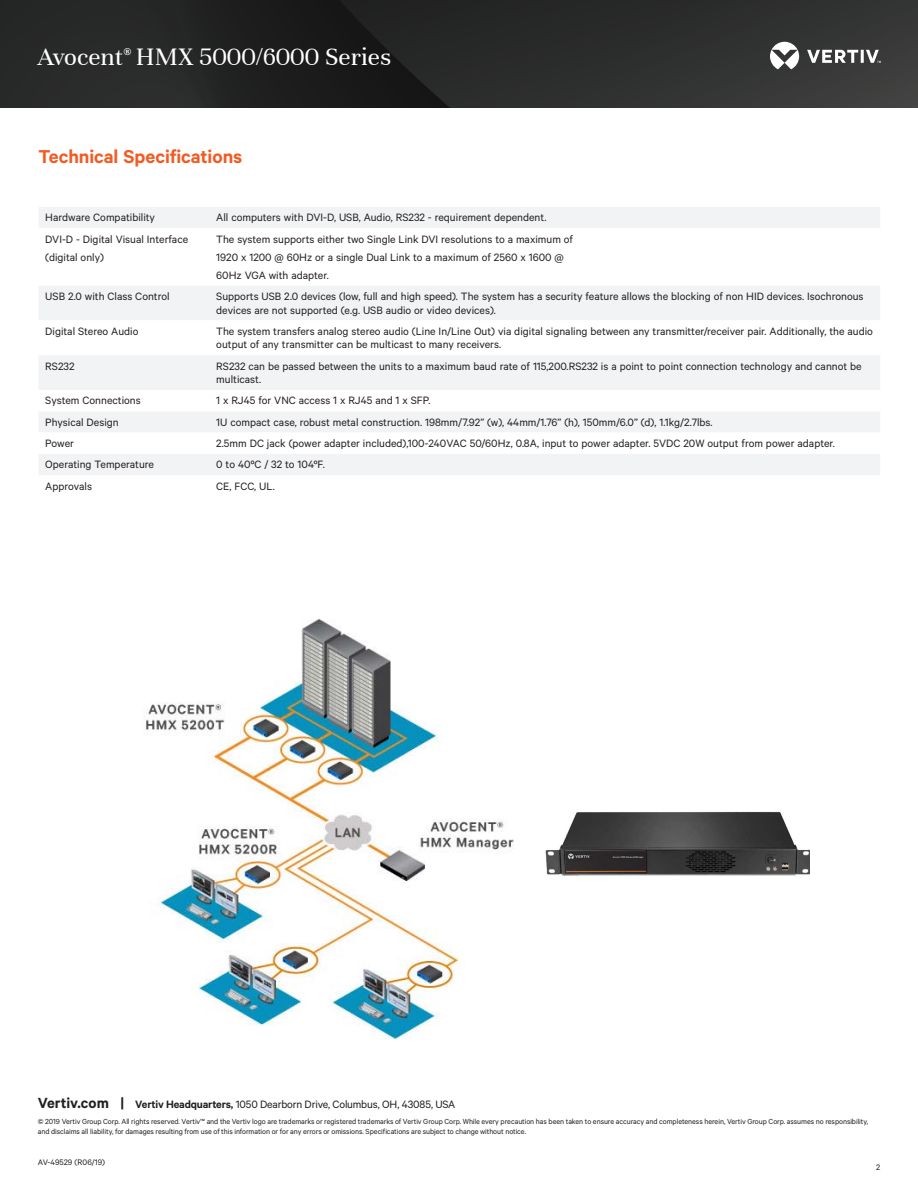
<style>
.page{position:relative;width:918px;height:1188px;background:#fff}
.page>*{position:absolute;margin:0;border:0;box-sizing:border-box;transform-origin:0 0}
.t1{font:27px "Unna";color:#fff}
.t2{font:600 21px "Calibre";color:#f15b24}
.t3{font:12px/18px "Calibre";color:#231f20}
.t4{font:9px "Calibre";color:#231f20}
.t5{font:8.25px/9.8px "Calibre";letter-spacing:-.01em;color:#231f20}
.s1{font-weight:600;font-size:16.5px}
.s2{font-weight:600}
</style>
<div class="page">
<img style="left:0;top:0;width:918px;height:108px">
<svg style="left:770px;top:42px;width:111px;height:27px"></svg>
<div style="left:39px;top:207px;width:841px;height:183px;background:#f2f3f4"></div>
<svg style="left:39px;top:228px;width:841px;height:127px"></svg>
<svg style="left:39px;top:412px;width:841px;height:63px;fill:#f2f3f4"></svg>
<img style="left:146px;top:619px;width:368px;height:421px">
<img style="left:545px;top:811px;width:264px;height:65px">
<h1 class="t1" style="left:38px;top:42px;width:355px">Avocent<sup>®</sup> HMX 5000/6000 Series</h1>
<h2 class="t2" style="left:39px;top:144px;width:205px">Technical Specifications</h2>
<p class="t3" style="left:45px;top:208px;width:111px">Hardware Compatibility</p>
<p class="t3" style="left:216px;top:208px;width:332px">All computers with DVI-D, USB, Audio, RS232 - requirement dependent.</p>
<p class="t3" style="left:45px;top:230px;width:144px">DVI-D - Digital Visual Interface (digital only)</p>
<p class="t3" style="left:216px;top:230px;width:358px">The system supports either two Single Link DVI resolutions to a maximum of<br>1920 x 1200 @ 60Hz or a single Dual Link to a maximum of 2560 x 1600 @<br>60Hz VGA with adapter.</p>
<p class="t3" style="left:45px;top:287px;width:126px">USB 2.0 with Class Control</p>
<p class="t3" style="left:216px;top:289px;width:649px;line-height:13.5px">Supports USB 2.0 devices (low, full and high speed). The system has a security feature allows the blocking of non HID devices. Isochronous devices are not supported (e.g. USB audio or video devices).</p>
<p class="t3" style="left:45px;top:322px;width:95px">Digital Stereo Audio</p>
<p class="t3" style="left:216px;top:324px;width:658px;line-height:13.5px">The system transfers analog stereo audio (Line In/Line Out) via digital signaling between any transmitter/receiver pair. Additionally, the audio output of any transmitter can be multicast to many receivers.</p>
<p class="t3" style="left:45px;top:357px;width:31px">RS232</p>
<p class="t3" style="left:216px;top:359px;width:647px;line-height:13.5px">RS232 can be passed between the units to a maximum baud rate of 115,200.RS232 is a point to point connection technology and cannot be multicast.</p>
<p class="t3" style="left:45px;top:391px;width:97px">System Connections</p>
<p class="t3" style="left:216px;top:391px;width:216px">1 x RJ45 for VNC access 1 x RJ45 and 1 x SFP.</p>
<p class="t3" style="left:45px;top:413px;width:75px">Physical Design</p>
<p class="t3" style="left:216px;top:413px;width:498px">1U compact case, robust metal construction. 198mm/7.92” (w), 44mm/1.76” (h), 150mm/6.0” (d), 1.1kg/2.7lbs.</p>
<p class="t3" style="left:45px;top:434px;width:30px">Power</p>
<p class="t3" style="left:216px;top:434px;width:620px">2.5mm DC jack (power adapter included),100-240VAC 50/60Hz, 0.8A, input to power adapter. 5VDC 20W output from power adapter.</p>
<p class="t3" style="left:45px;top:455px;width:110px">Operating Temperature</p>
<p class="t3" style="left:216px;top:455px;width:110px">0 to 40ºC / 32 to 104ºF.</p>
<p class="t3" style="left:45px;top:477px;width:48px">Approvals</p>
<p class="t3" style="left:216px;top:477px;width:60px">CE, FCC, UL.</p>
<p class="t3" style="left:38px;top:1095px;width:419px"><span class="s1">Vertiv.com |</span> <span class="s2">Vertiv Headquarters,</span> 1050 Dearborn Drive, Columbus, OH, 43085, USA</p>
<p class="t5" style="left:38px;top:1117px;width:832px">© 2019 Vertiv Group Corp. All rights reserved. Vertiv™ and the Vertiv logo are trademarks or registered trademarks of Vertiv Group Corp. While every precaution has been taken to ensure accuracy and completeness herein, Vertiv Group Corp. assumes no responsibility, and disclaims all liability, for damages resulting from use of this information or for any errors or omissions. Specifications are subject to change without notice.</p>
<p class="t4" style="left:38px;top:1157px;width:69px">AV-49529 (R06/19)</p>
<p class="t4" style="left:876px;top:1162px;width:6px">2</p>
</div>
